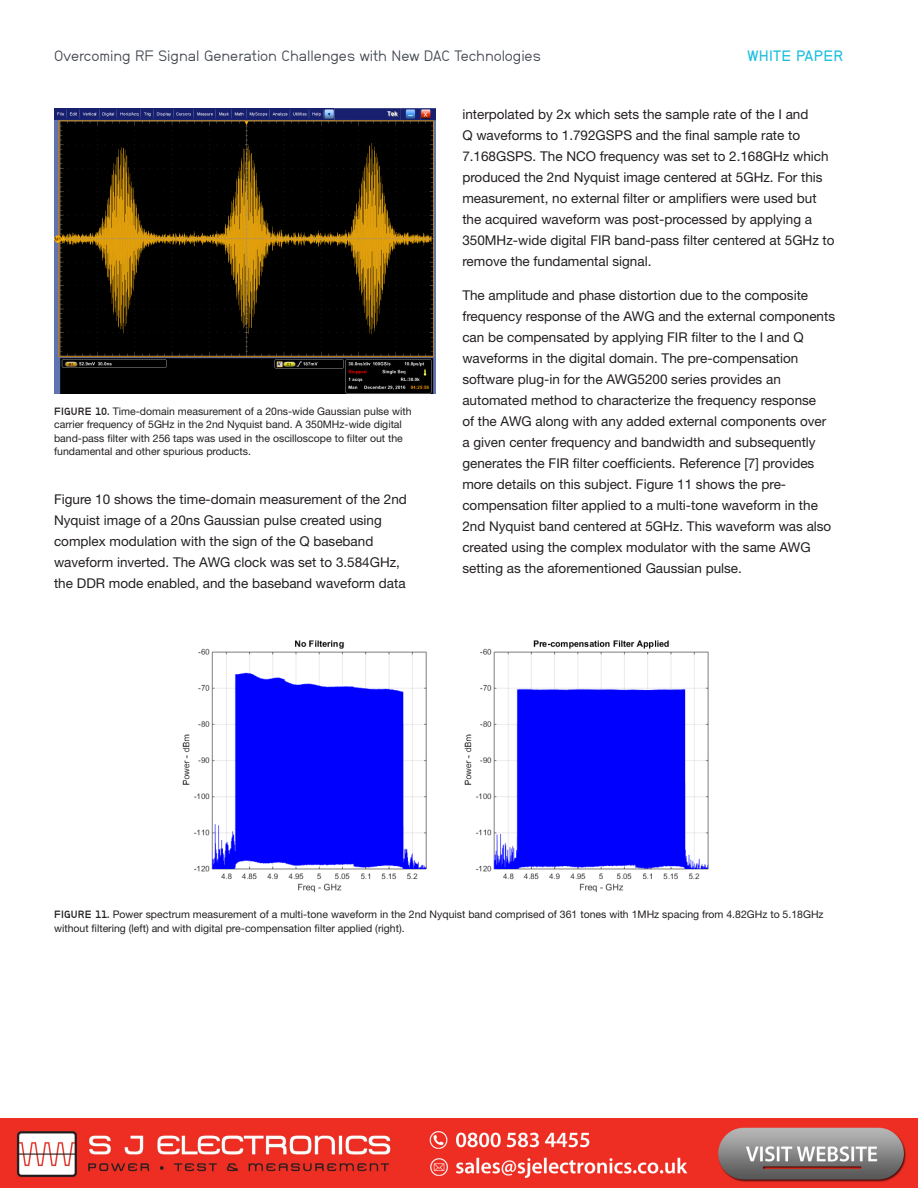
<style>
.page{position:relative;width:918px;height:1188px;background:#fff}
.page>*{position:absolute;margin:0;border:0;box-sizing:border-box;transform-origin:0 0}
.t1{font:15px "Neubau Grotesk Nor";color:#41464e}
.t2{font:15px "Neubau Grotesk Hal";letter-spacing:.02em;color:#1cbfdf}
.Body_-_regular{font:13.5px/21px "Helvetica Neue";color:#231f20}
.t3{font:10.5px/13.5px "Helvetica Neue";color:#231f20}
.s1{font-family:"Neubau Grotesk Fet"}
</style>
<div class="page">
<img style="left:54px;top:108px;width:381px;height:286px">
<img style="left:182px;top:640px;width:527px;height:253px">
<img style="left:0;top:1118px;width:918px;height:70px">
<p class="t1" style="left:54px;top:47px;width:488px">Overcoming RF Signal Generation Challenges with New DAC Technologies</p>
<p class="t2" style="left:747px;top:46px;width:97px">WHITE PAPER</p>
<p class="t3" style="left:54px;top:404px;width:359px"><span class="s1">FIGURE 10.</span> Time-domain measurement of a 20ns-wide Gaussian pulse with carrier frequency of 5GHz in the 2nd Nyquist band. A 350MHz-wide digital band-pass filter with 256 taps was used in the oscilloscope to filter out the fundamental and other spurious products.</p>
<p class="Body_-_regular" style="left:54px;top:489px;width:354px">Figure 10 shows the time-domain measurement of the 2nd Nyquist image of a 20ns Gaussian pulse created using complex modulation with the sign of the Q baseband waveform inverted. The AWG clock was set to 3.584GHz, the DDR mode enabled, and the baseband waveform data</p>
<p class="Body_-_regular" style="left:462px;top:103px;width:374px">interpolated by 2x which sets the sample rate of the I and<br>Q waveforms to 1.792GSPS and the final sample rate to 7.168GSPS. The NCO frequency was set to 2.168GHz which produced the 2nd Nyquist image centered at 5GHz. For this measurement, no external filter or amplifiers were used but the acquired waveform was post-processed by applying a 350MHz-wide digital FIR band-pass filter centered at 5GHz to remove the fundamental signal.</p>
<p class="Body_-_regular" style="left:462px;top:285px;width:374px">The amplitude and phase distortion due to the composite frequency response of the AWG and the external components can be compensated by applying FIR filter to the I and Q waveforms in the digital domain. The pre-compensation software plug-in for the AWG5200 series provides an automated method to characterize the frequency response<br>of the AWG along with any added external components over a given center frequency and bandwidth and subsequently generates the FIR filter coefficients. Reference [7] provides more details on this subject. Figure 11 shows the pre&shy;compensation filter applied to a multi-tone waveform in the 2nd Nyquist band centered at 5GHz. This waveform was also created using the complex modulator with the same AWG setting as the aforementioned Gaussian pulse.</p>
<p class="t3" style="left:54px;top:908px;width:771px"><span class="s1">FIGURE 11.</span> Power spectrum measurement of a multi-tone waveform in the 2nd Nyquist band comprised of 361 tones with 1MHz spacing from 4.82GHz to 5.18GHz without filtering (left) and with digital pre-compensation filter applied (right).</p>
</div>
